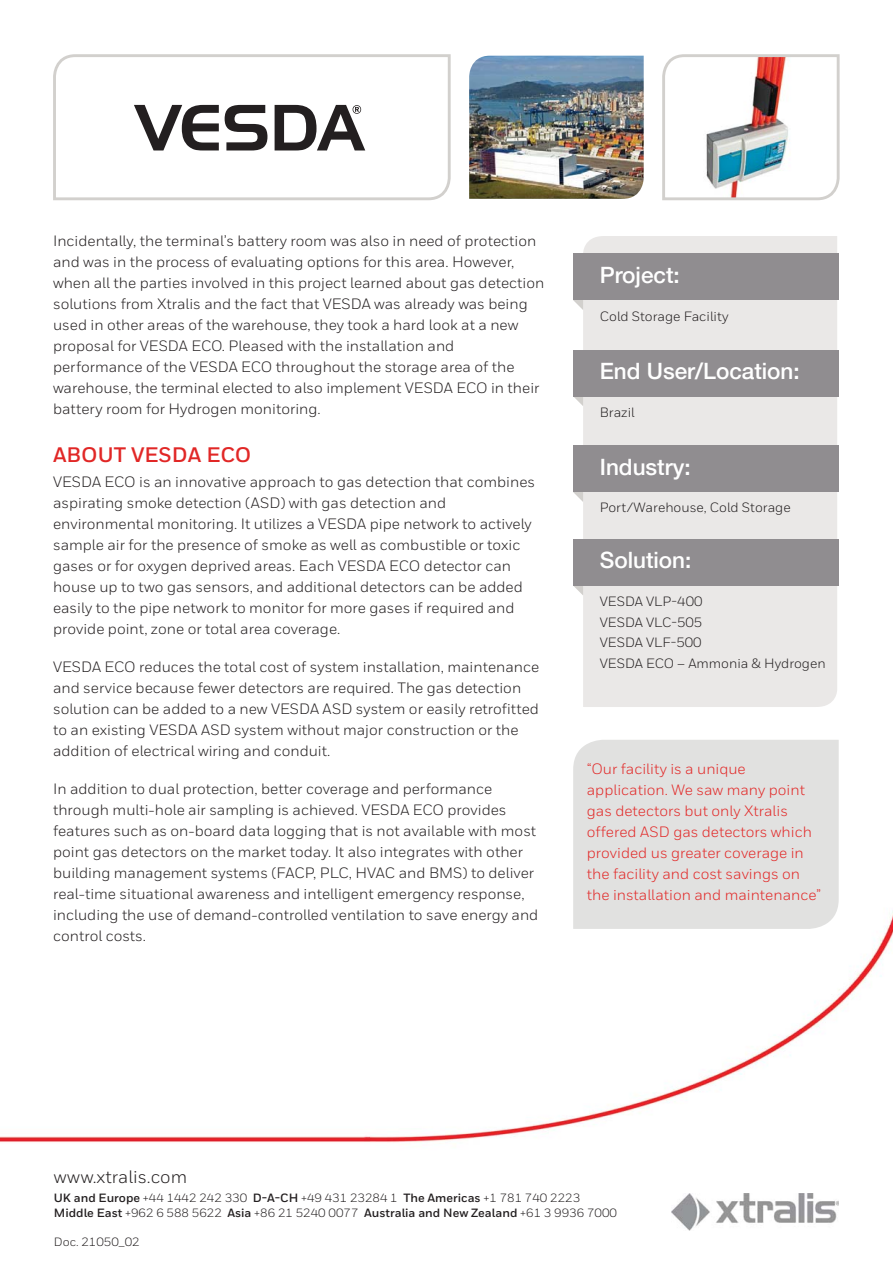
<style>
.page{position:relative;width:893px;height:1263px;background:#fff}
.page>*{position:absolute;margin:0;border:0;box-sizing:border-box;transform-origin:0 0}
.t1{font:500 22.5px "Helvetica Neue LT";color:#fff}
.t2{font:700 21px "Honeywell Sans";color:#e12726}
.t3{font:18px "Honeywell Sans";color:#231f20}
.t4{font:15px/21px "Honeywell Sans";color:#231f20}
.t5{font:15px/21px "Honeywell Sans";color:#e12726}
.t6{font:13.5px/20.7px "Honeywell Sans";color:#231f20}
.t7{font:12px/15px "Honeywell Sans";color:#231f20}
.s1{font-weight:700}
</style>
<div class="page">
<img style="left:0;top:911px;width:893px;height:283px">
<svg style="left:53px;top:54px;width:398px;height:147px"></svg>
<img style="left:469px;top:56px;width:175px;height:143px">
<svg style="left:662px;top:54px;width:178px;height:147px"></svg>
<svg style="left:573px;top:396px;width:10px;height:10px"></svg>
<svg style="left:573px;top:492px;width:10px;height:10px"></svg>
<svg style="left:574px;top:586px;width:9px;height:9px"></svg>
<svg style="left:573px;top:300px;width:10px;height:10px"></svg>
<div style="left:583px;top:236px;width:254px;height:471px;background:#eae8e7"></div>
<div style="left:573px;top:254px;width:266px;height:46px;background:#908d90"></div>
<div style="left:573px;top:350px;width:266px;height:46px;background:#908d90"></div>
<div style="left:573px;top:446px;width:266px;height:46px;background:#908d90"></div>
<div style="left:573px;top:539px;width:266px;height:47px;background:#908d90"></div>
<svg style="left:134px;top:105px;width:85px;height:45px"></svg>
<svg style="left:225px;top:105px;width:42px;height:45px"></svg>
<svg style="left:275px;top:105px;width:90px;height:45px"></svg>
<img style="left:671px;top:1194px;width:168px;height:37px">
<div style="left:573px;top:740px;width:266px;height:189px;background:#e1e1e0"></div>
<p class="t4" style="left:53px;top:232px;width:493px">Incidentally, the terminal’s battery room was also in need of protection and was in the process of evaluating options for this area. However, when all the parties involved in this project learned about gas detection solutions from Xtralis and the fact that VESDA was already was being used in other areas of the warehouse, they took a hard look at a new proposal for VESDA ECO. Pleased with the installation and performance of the VESDA ECO throughout the storage area of the warehouse, the terminal elected to also implement VESDA ECO in their battery room for Hydrogen monitoring.</p>
<h2 class="t2" style="left:53px;top:442px;width:200px">ABOUT VESDA ECO</h2>
<p class="t4" style="left:53px;top:472px;width:483px">VESDA ECO is an innovative approach to gas detection that combines aspirating smoke detection (ASD) with gas detection and environmental monitoring. It utilizes a VESDA pipe network to actively sample air for the presence of smoke as well as combustible or toxic gases or for oxygen deprived areas. Each VESDA ECO detector can house up to two gas sensors, and additional detectors can be added easily to the pipe network to monitor for more gases if required and provide point, zone or total area coverage.</p>
<p class="t4" style="left:53px;top:657px;width:488px">VESDA ECO reduces the total cost of system installation, maintenance and service because fewer detectors are required. The gas detection solution can be added to a new VESDA ASD system or easily retrofitted to an existing VESDA ASD system without major construction or the addition of electrical wiring and conduit.</p>
<p class="t4" style="left:53px;top:779px;width:487px">In addition to dual protection, better coverage and performance through multi-hole air sampling is achieved. VESDA ECO provides features such as on-board data logging that is not available with most point gas detectors on the market today. It also integrates with other building management systems (FACP, PLC, HVAC and BMS) to deliver real-time situational awareness and intelligent emergency response, including the use of demand-controlled ventilation to save energy and control costs.</p>
<h1 class="t1" style="left:600px;top:262px;width:82px">Project:</h1>
<p class="t6" style="left:600px;top:307px;width:130px">Cold Storage Facility</p>
<h1 class="t1" style="left:600px;top:358px;width:201px">End User/Location:</h1>
<p class="t6" style="left:600px;top:403px;width:36px">Brazil</p>
<h1 class="t1" style="left:600px;top:454px;width:92px">Industry:</h1>
<p class="t6" style="left:600px;top:499px;width:192px">Port/Warehouse, Cold Storage</p>
<h1 class="t1" style="left:600px;top:547px;width:93px">Solution:</h1>
<p class="t6" style="left:600px;top:592px;width:227px">VESDA VLP-400<br>VESDA VLC-505<br>VESDA VLF-500<br>VESDA ECO – Ammonia &amp; Hydrogen</p>
<p class="t5" style="left:587px;top:760px;width:236px">“Our facility is a unique application. We saw many point gas detectors but only Xtralis offered ASD gas detectors which provided us greater coverage in the facility and cost savings on the installation and maintenance”</p>
<p class="t3" style="left:54px;top:1170px;width:135px">www.xtralis.com</p>
<p class="t7" style="left:54px;top:1191px;width:565px"><span class="s1">UK and Europe</span> +44 1442 242 330 <span class="s1">D-A-CH</span> +49 431 23284 1 <span class="s1">The Americas</span> +1 781 740 2223<br><span class="s1">Middle East</span> +962 6 588 5622 <span class="s1">Asia</span> +86 21 5240 0077 <span class="s1">Australia and New Zealand</span> +61 3 9936 7000</p>
<p class="t7" style="left:54px;top:1235px;width:87px">Doc. 21050_02</p>
</div>
